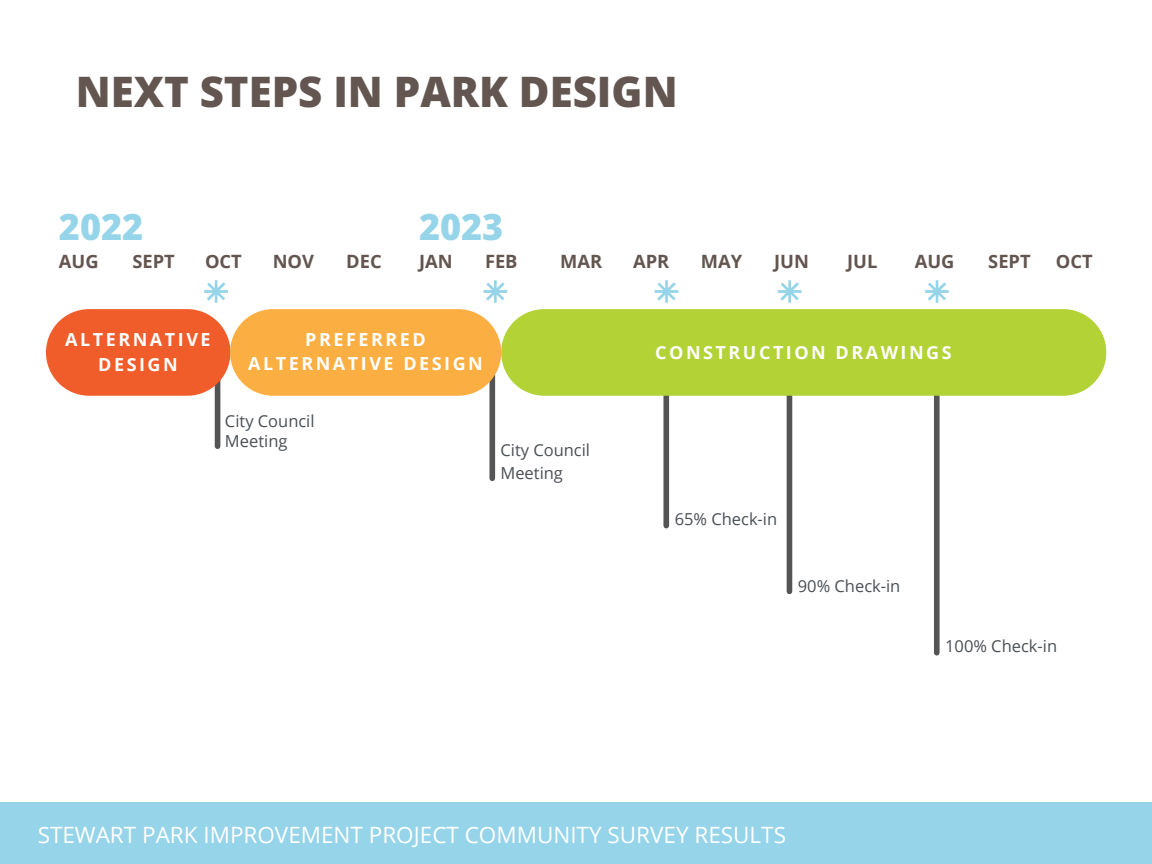
<style>
.page{position:relative;width:1152px;height:864px;background:#fff}
.page>*{position:absolute;margin:0;border:0;box-sizing:border-box;transform-origin:0 0}
.t1{font:800 42px "Open Sans";color:#63554f}
.t2{font:800 36px "Open Sans";color:#95d4e9}
.t3{font:22.5px "Open Sans";color:#fff}
.t4{font:700 18.3px "Open Sans";color:#63554f}
.t5{font:700 18px/24.8px "Open Sans";letter-spacing:.14em;color:#fff;text-align:center}
.t6{font:16.5px/19.8px "Open Sans";color:#4a4f54}
</style>
<div class="page">
<div style="left:0;top:802px;width:1152px;height:62px;background:#95d4e9"></div>
<div style="left:215px;top:371px;width:5px;height:75px;background:#545454"></div>
<div style="left:489px;top:360px;width:6px;height:118px;background:#545454"></div>
<div style="left:663px;top:374px;width:6px;height:152px;background:#545454"></div>
<div style="left:787px;top:371px;width:5px;height:220px;background:#545454"></div>
<div style="left:934px;top:377px;width:6px;height:276px;background:#545454"></div>
<div style="left:46px;top:309px;width:184px;height:87px;background:#f15d2a;border-radius:43px"></div>
<div style="left:230px;top:309px;width:271px;height:87px;background:#fbae42;border-radius:43px"></div>
<div style="left:501px;top:309px;width:605px;height:87px;background:#b2d235;border-radius:43px"></div>
<svg style="left:204px;top:280px;width:24px;height:23px"></svg>
<svg style="left:484px;top:280px;width:23px;height:23px"></svg>
<svg style="left:655px;top:280px;width:23px;height:23px"></svg>
<svg style="left:778px;top:280px;width:23px;height:23px"></svg>
<svg style="left:925px;top:280px;width:24px;height:23px"></svg>
<h1 class="t1" style="left:76px;top:63px;width:603px">NEXT STEPS IN PARK DESIGN</h1>
<h2 class="t2" style="left:59px;top:201px;width:86px">2022</h2>
<h2 class="t2" style="left:419px;top:201px;width:86px">2023</h2>
<p class="t4" style="left:132px;top:249px;width:44px">SEPT</p>
<p class="t4" style="left:205px;top:249px;width:38px">OCT</p>
<p class="t4" style="left:273px;top:249px;width:43px">NOV</p>
<p class="t4" style="left:346px;top:249px;width:37px">DEC</p>
<p class="t4" style="left:419px;top:249px;width:35px">JAN</p>
<p class="t4" style="left:485px;top:249px;width:34px">FEB</p>
<p class="t4" style="left:560px;top:249px;width:43px">MAR</p>
<p class="t4" style="left:633px;top:249px;width:38px">APR</p>
<p class="t4" style="left:701px;top:249px;width:43px">MAY</p>
<p class="t4" style="left:774px;top:249px;width:36px">JUN</p>
<p class="t4" style="left:847px;top:249px;width:32px">JUL</p>
<p class="t4" style="left:915px;top:249px;width:41px">AUG</p>
<p class="t4" style="left:988px;top:249px;width:44px">SEPT</p>
<p class="t4" style="left:1056px;top:249px;width:38px">OCT</p>
<p class="t4" style="left:59px;top:249px;width:41px">AUG</p>
<p class="t5" style="left:65px;top:327px;width:147px">ALTERNATIVE<br>DESIGN</p>
<p class="t5" style="left:248px;top:326px;width:236px">PREFERRED<br>ALTERNATIVE DESIGN</p>
<p class="t6" style="left:225px;top:411px;width:91px">City Council<br>Meeting</p>
<p class="t6" style="left:500px;top:439px;width:91px;line-height:22.5px">City Council<br>Meeting</p>
<p class="t5" style="left:655px;top:339px;width:298px">CONSTRUCTION DRAWINGS</p>
<p class="t6" style="left:675px;top:509px;width:104px">65% Check-in</p>
<p class="t6" style="left:798px;top:575px;width:104px">90% Check-in</p>
<p class="t6" style="left:945px;top:636px;width:113px">100% Check-in</p>
<h3 class="t3" style="left:38px;top:819px;width:750px">STEWART PARK IMPROVEMENT PROJECT COMMUNITY SURVEY RESULTS</h3>
</div>
